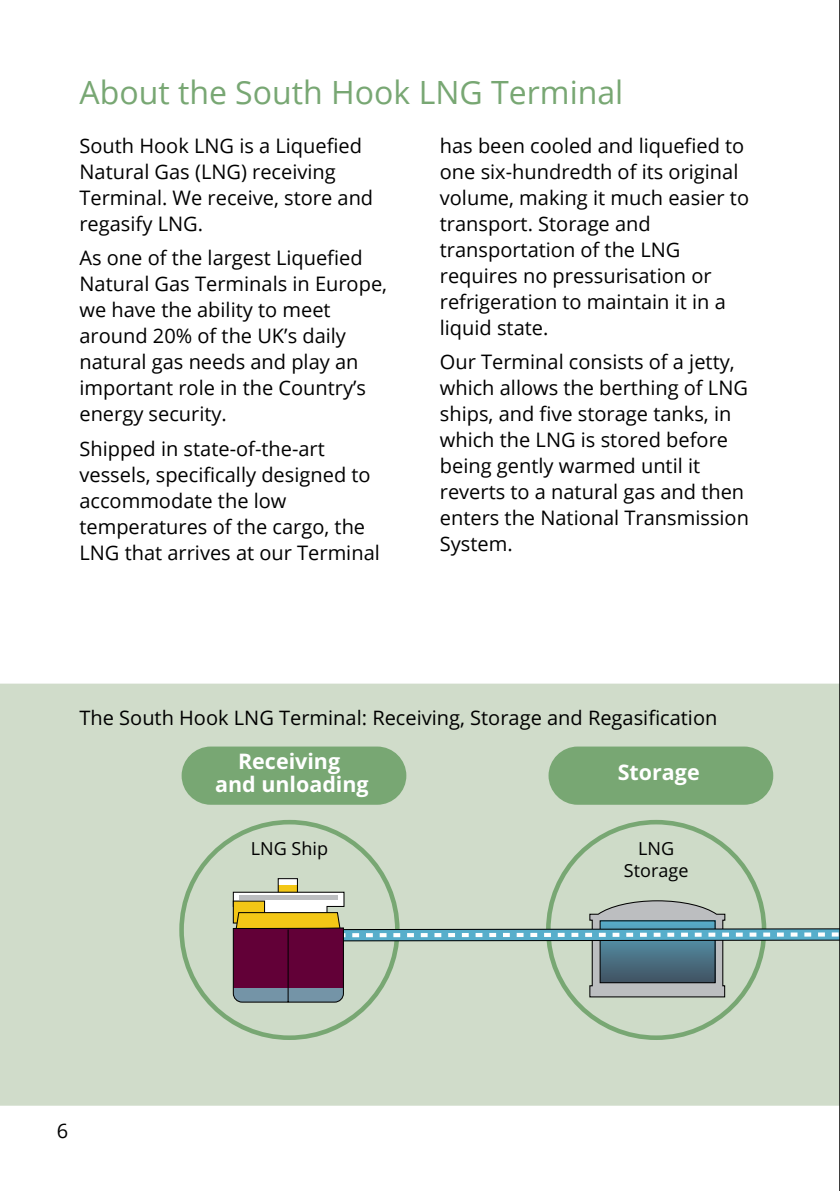
<style>
.page{position:relative;width:840px;height:1191px;background:#fff}
.page>*{position:absolute;margin:0;border:0;box-sizing:border-box;transform-origin:0 0}
.t1{font:32px "Open Sans";color:#78a773}
.t2{font:700 21.4px/23.8px "Open Sans";color:#fff;text-align:center}
.t3{font:20px/26px "Open Sans";color:#000}
.t4{font:18px/21.6px "Open Sans";color:#000;text-align:center}
</style>
<div class="page">
<div style="left:0;top:683px;width:838px;height:422px;background:#d0dcca"></div>
<div style="left:181px;top:746px;width:225px;height:58px;background:#78a773;border-radius:29px"></div>
<div style="left:548px;top:746px;width:224px;height:58px;background:#78a773;border-radius:29px"></div>
<div style="left:548px;top:822px;width:215px;height:215px;background:#cedbc8;border-radius:50%"></div>
<div style="left:181px;top:822px;width:216px;height:215px;background:#cedbc8;border-radius:50%"></div>
<div style="left:278px;top:878px;width:19px;height:24px;background:#f3c716"></div>
<div style="left:278px;top:878px;width:19px;height:6px;background:#fff"></div>
<div style="left:277px;top:878px;width:21px;height:25px;border:1px solid #000"></div>
<svg style="left:232px;top:891px;width:606px;height:112px"></svg>
<div style="left:239px;top:895px;width:98px;height:5px;background:#bcbec0"></div>
<hr style="left:838px;top:0;width:1px;height:1191px;background:#000">
<h1 class="t1" style="left:79px;top:70px;width:545px">About the South Hook LNG Terminal</h1>
<p class="t3" style="left:79px;top:132px;width:295px">South Hook LNG is a Liquefied<br>Natural Gas (LNG) receiving<br>Terminal. We receive, store and regasify LNG.</p>
<p class="t3" style="left:79px;top:244px;width:309px">As one of the largest Liquefied<br>Natural Gas Terminals in Europe, we have the ability to meet around 20% of the UK’s daily natural gas needs and play an important role in the Country’s energy security.</p>
<p class="t3" style="left:79px;top:435px;width:302px">Shipped in state-of-the-art vessels, specifically designed to accommodate the low temperatures of the cargo, the<br>LNG that arrives at our Terminal</p>
<p class="t3" style="left:439px;top:132px;width:310px">has been cooled and liquefied to one six-hundredth of its original volume, making it much easier to transport. Storage and transportation of the LNG requires no pressurisation or refrigeration to maintain it in a liquid state.</p>
<p class="t3" style="left:439px;top:348px;width:310px">Our Terminal consists of a jetty, which allows the berthing of LNG ships, and five storage tanks, in which the LNG is stored before being gently warmed until it reverts to a natural gas and then enters the National Transmission<br>System.</p>
<p class="t3" style="left:79px;top:704px;width:639px">The South Hook LNG Terminal: Receiving, Storage and Regasification</p>
<p class="t2" style="left:215px;top:748px;width:155px">Receiving<br>and unloading</p>
<p class="t4" style="left:251px;top:837px;width:79px">LNG Ship</p>
<p class="t2" style="left:617px;top:760px;width:83px">Storage</p>
<p class="t4" style="left:623px;top:837px;width:66px">LNG<br>Storage</p>
<p class="t3" style="left:57px;top:1117px;width:13px">6</p>
</div>
